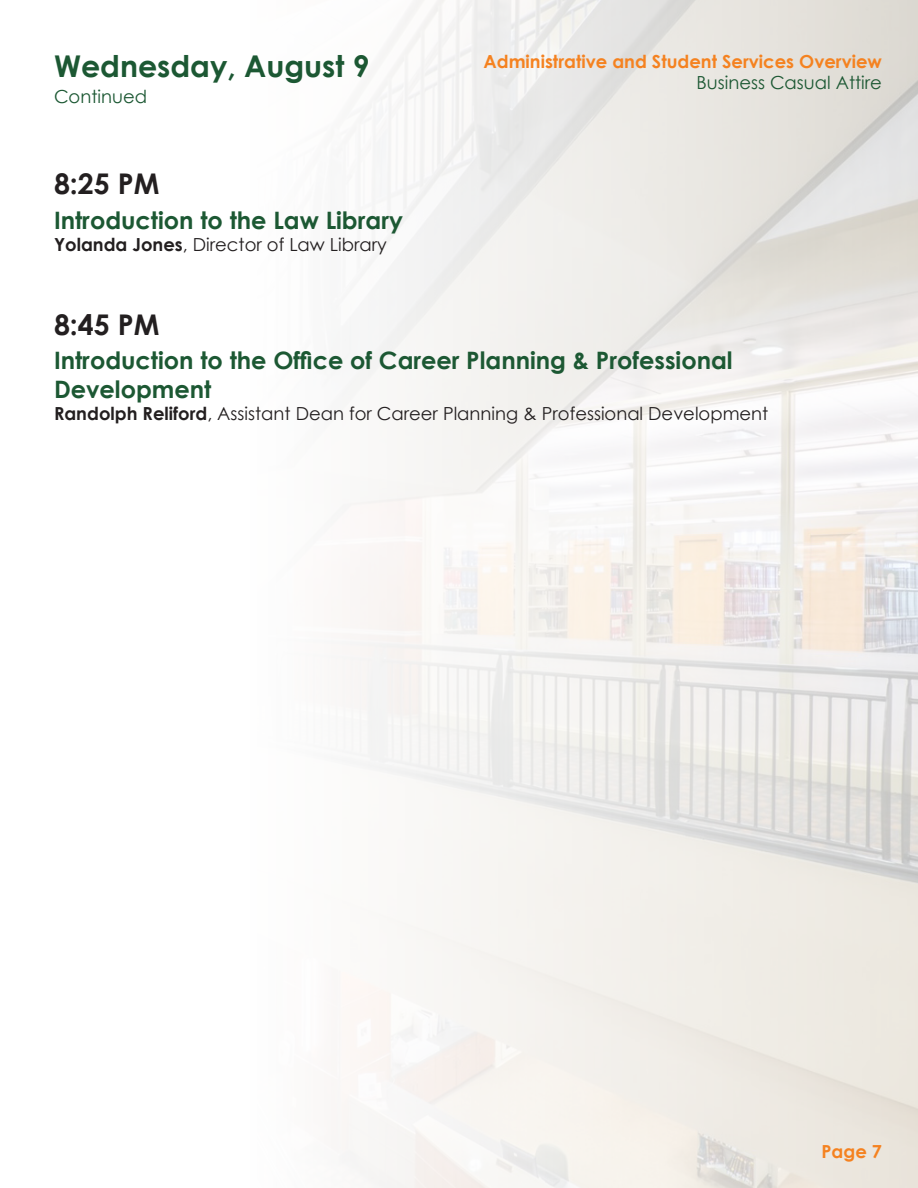
<style>
.page{position:relative;width:918px;height:1188px;background:#fff}
.page>*{position:absolute;margin:0;border:0;box-sizing:border-box;transform-origin:0 0}
.t1{font:700 30px "Century Gothic";color:#1c5833}
.t2{font:700 28.5px "Century Gothic";color:#231f20}
.t3{font:700 24px/28.8px "Century Gothic";color:#1c5833}
.t4{font:18px "Century Gothic";color:#231f20}
.t5{font:700 18px "Century Gothic";color:#f58220}
.t6{font:18px "Century Gothic";color:#1c5833}
.s1{font-weight:700}
</style>
<div class="page">
<img style="left:342px;top:0;width:576px;height:1188px">
<p class="t1" style="left:54px;top:43px;width:317px">Wednesday, August 9</p>
<p class="t5" style="left:484px;top:47px;width:400px">Administrative and Student Services Overview</p>
<p class="t6" style="left:697px;top:70px;width:187px">Business Casual Attire</p>
<p class="t6" style="left:54px;top:84px;width:95px">Continued</p>
<p class="t2" style="left:54px;top:162px;width:107px">8:25 PM</p>
<p class="t3" style="left:54px;top:205px;width:350px">Introduction to the Law Library</p>
<p class="t4" style="left:54px;top:231px;width:334px"><span class="s1">Yolanda Jones</span>, Director of Law Library</p>
<p class="t2" style="left:54px;top:303px;width:107px">8:45 PM</p>
<p class="t3" style="left:54px;top:345px;width:680px">Introduction to the Office of Career Planning &amp; Professional<br>Development</p>
<p class="t4" style="left:54px;top:401px;width:716px"><span class="s1">Randolph Reliford</span>, Assistant Dean for Career Planning &amp; Professional Development</p>
<p class="t5" style="left:822px;top:1138px;width:62px">Page 7</p>
</div>
